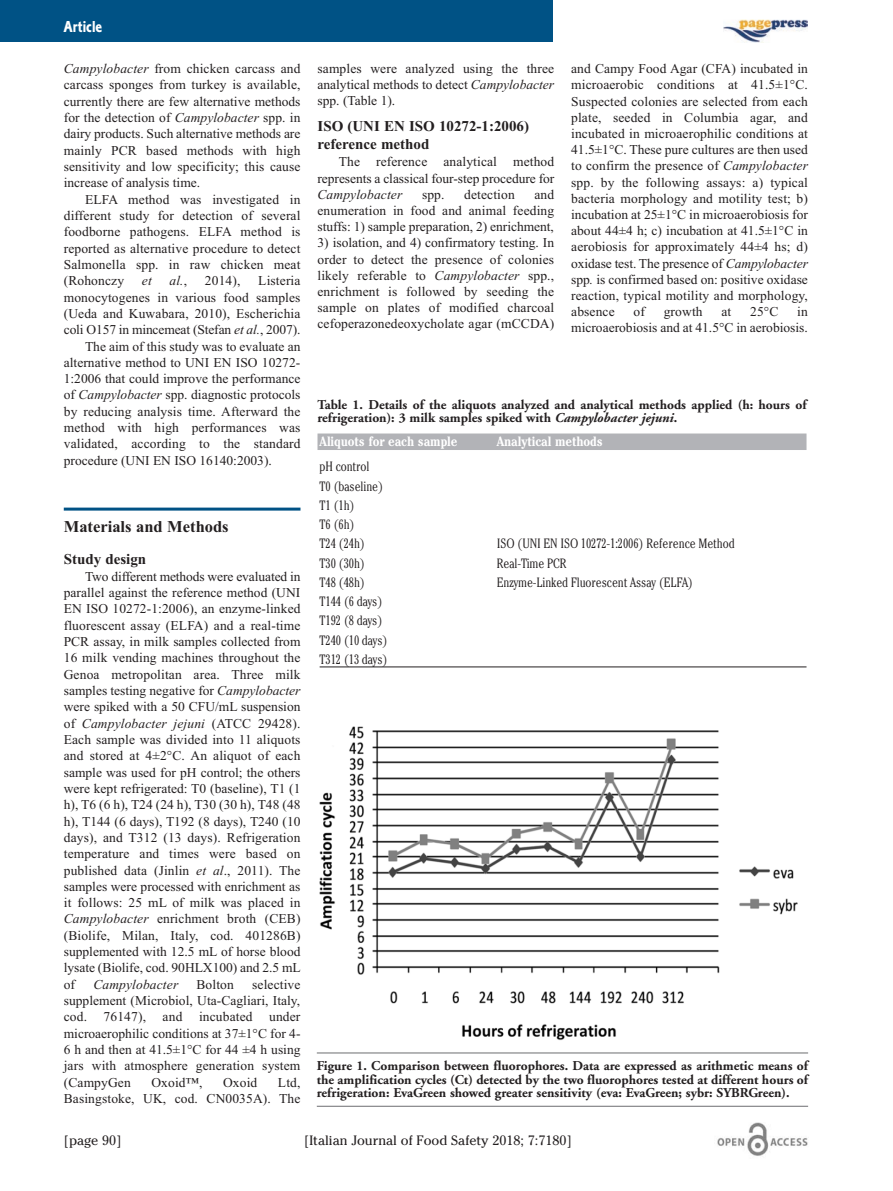
<style>
.page{position:relative;width:893px;height:1191px;background:#fff}
.page>*{position:absolute;margin:0;border:0;box-sizing:border-box;transform-origin:0 0}
.t1{font:700 16.5px "Times New Roman";color:#231f20}
.t2{font:16.5px "Corinthian Bold Condensed Plain";color:#fff}
.t3{font:700 15px/18px "Times New Roman";color:#231f20}
.t4{font:13.5px/16.4px "Times New Roman";letter-spacing:.01em;color:#231f20;text-align:justify}
.t5{font:700 13.5px/13.5px "Adobe Garamond";color:#231f20}
.t6{font:300 condensed 13.5px/19.2px "Cheltenham";letter-spacing:-.01em;color:#231f20}
.t7{font:13.5px "Cheltenham";color:#231f20}
.t8{font:13.5px "Times New Roman";letter-spacing:-.01em;color:#231f20}
.t9{font:700 condensed 13.5px "Cheltenham";letter-spacing:-.01em;color:#fff}
.t10{font:italic 13.5px "Times New Roman";letter-spacing:.01em;color:#231f20}
.s1{font-style:italic}
.s2{font-style:normal}
</style>
<div class="page">
<hr style="left:64px;top:507px;width:236px;height:3px;background:#005285">
<div style="left:0;top:0;width:553px;height:42px;background:#005285"></div>
<img style="left:717px;top:1123px;width:91px;height:33px">
<img style="left:723px;top:19px;width:84px;height:24px">
<div style="left:317px;top:433px;width:489px;height:17px;background:#b2b3b7"></div>
<hr style="left:320px;top:666px;width:486px;height:1px;background:#231f20">
<hr style="left:317px;top:1052px;width:491px;height:1px;background:#6c6d70">
<hr style="left:317px;top:1105px;width:491px;height:1px;background:#6c6d70">
<img style="left:319px;top:726px;width:479px;height:315px">
<p class="t2" style="left:63px;top:21px;width:40px">Article</p>
<p class="t4" style="left:64px;top:60px;width:238px"><span class="s1">Campylobacter</span> from chicken carcass and carcass sponges from turkey is available, currently there are few alternative methods for the detection of <span class="s1">Campylobacter</span> spp. in dairy products. Such alternative methods are mainly PCR based methods with high sensitivity and low specificity; this cause increase of analysis time.</p>
<p class="t4" style="left:64px;top:191px;width:238px;text-indent:21px">ELFA method was investigated in different study for detection of several foodborne pathogens. ELFA method is reported as alternative procedure to detect Salmonella spp. in raw chicken meat (Rohonczy</p>
<p class="t10" style="left:142px;top:273px;width:11px">et</p>
<p class="t10" style="left:170px;top:273px;width:19px">al.<span class="s2">,</span></p>
<p class="t4" style="left:205px;top:272px;width:37px">2014),</p>
<p class="t4" style="left:258px;top:272px;width:44px">Listeria</p>
<p class="t4" style="left:64px;top:289px;width:238px">monocytogenes in various food samples</p>
<p class="t4" style="left:64px;top:305px;width:238px">(Ueda and Kuwabara, 2010), Escherichia</p>
<p class="t8" style="left:64px;top:322px;width:238px">coli O157 in mincemeat (Stefan <span class="s1">et al.</span>, 2007).</p>
<p class="t4" style="left:85px;top:338px;width:217px">The aim of this study was to evaluate an</p>
<p class="t4" style="left:64px;top:354px;width:238px">alternative method to UNI EN ISO 10272-</p>
<p class="t4" style="left:64px;top:370px;width:238px">1:2006 that could improve the performance</p>
<p class="t4" style="left:64px;top:386px;width:238px">of <span class="s1">Campylobacter</span> spp. diagnostic protocols</p>
<p class="t4" style="left:64px;top:403px;width:238px">by reducing analysis time. Afterward the</p>
<p class="t4" style="left:64px;top:419px;width:238px">method with high performances was</p>
<p class="t4" style="left:64px;top:435px;width:238px">validated, according to the standard</p>
<p class="t4" style="left:64px;top:452px;width:210px">procedure (UNI EN ISO 16140:2003).</p>
<p class="t1" style="left:64px;top:516px;width:166px">Materials and Methods</p>
<p class="t3" style="left:64px;top:549px;width:84px">Study design</p>
<p class="t4" style="left:64px;top:568px;width:239px;text-indent:21px">Two different methods were evaluated in parallel against the reference method (UNI EN ISO 10272-1:2006), an enzyme-linked fluorescent assay (ELFA) and a real-time PCR assay, in milk samples collected from 16 milk vending machines throughout the Genoa metropolitan area. Three milk samples testing negative for <span class="s1">Campylobacter </span>were spiked with a 50 CFU/mL suspension of <span class="s1">Campylobacter jejuni</span> (ATCC 29428).<br>Each sample was divided into 11 aliquots and stored at 4±2°C. An aliquot of each sample was used for pH control; the others were kept refrigerated: T0 (baseline), T1 (1 h), T6 (6 h), T24 (24 h), T30 (30 h), T48 (48 h), T144 (6 days), T192 (8 days), T240 (10 days), and T312 (13 days). Refrigeration temperature and times were based on published data (Jinlin <span class="s1">et al</span>., 2011). The samples were processed with enrichment as it follows: 25 mL of milk was placed in <span class="s1">Campylobacter</span> enrichment broth (CEB) (Biolife, Milan, Italy, cod. 401286B) supplemented with 12.5 mL of horse blood lysate (Biolife, cod. 90HLX100) and 2.5 mL of</p>
<p class="t4" style="left:64px;top:976px;width:238px;text-indent:188px">selective supplement (Microbiol, Uta-Cagliari, Italy, cod. 76147), and incubated under microaerophilic conditions at 37±1°C for 4- 6 h and then at 41.5±1°C for 44 ±4 h using jars with atmosphere generation system (CampyGen</p>
<p class="t10" style="left:93px;top:976px;width:86px">Campylobacter</p>
<p class="t4" style="left:196px;top:976px;width:39px">Bolton</p>
<p class="t4" style="left:64px;top:1073px;width:238px;text-align:right">Ltd,<br>Basingstoke, UK, cod. CN0035A). The</p>
<p class="t4" style="left:151px;top:1073px;width:53px">Oxoid™,</p>
<p class="t4" style="left:223px;top:1073px;width:36px">Oxoid</p>
<p class="t4" style="left:317px;top:60px;width:238px">samples were analyzed using the three analytical methods to detect <span class="s1">Campylobacter </span>spp. (Table 1).</p>
<p class="t3" style="left:317px;top:117px;width:213px">ISO (UNI EN ISO 10272-1:2006) reference method</p>
<p class="t4" style="left:317px;top:153px;width:238px;text-align:right">The reference analytical method represents a classical four-step procedure for</p>
<p class="t10" style="left:317px;top:186px;width:86px">Campylobacter</p>
<p class="t4" style="left:422px;top:186px;width:24px">spp.</p>
<p class="t4" style="left:464px;top:186px;width:52px">detection</p>
<p class="t4" style="left:317px;top:186px;width:238px;text-indent:217px">and enumeration in food and animal feeding stuffs: 1) sample preparation, 2) enrichment,</p>
<p class="t4" style="left:317px;top:234px;width:238px">3) isolation, and 4) confirmatory testing. In order to detect the presence of colonies likely referable to <span class="s1">Campylobacter</span> spp., enrichment is followed by seeding the sample on plates of modified charcoal cefoperazonedeoxycholate agar (mCCDA)</p>
<p class="t4" style="left:571px;top:60px;width:238px">and Campy Food Agar (CFA) incubated in microaerobic conditions at 41.5±1°C.<br>Suspected colonies are selected from each plate, seeded in Columbia agar, and incubated in microaerophilic conditions at 41.5±1°C. These pure cultures are then used to confirm the presence of <span class="s1">Campylobacter </span>spp. by the following assays: a) typical bacteria morphology and motility test; b) incubation at 25±1°C in microaerobiosis for about 44±4 h; c) incubation at 41.5±1°C in aerobiosis for approximately 44±4 hs; d) oxidase test. The presence of <span class="s1">Campylobacter </span>spp<span class="s1">.</span> is confirmed based on: positive oxidase reaction, typical motility and morphology, absence</p>
<p class="t4" style="left:571px;top:303px;width:238px;text-align:right">in<br>microaerobiosis and at 41.5°C in aerobiosis.</p>
<p class="t4" style="left:634px;top:303px;width:13px">of</p>
<p class="t4" style="left:664px;top:303px;width:40px">growth</p>
<p class="t4" style="left:721px;top:303px;width:11px">at</p>
<p class="t4" style="left:750px;top:303px;width:30px">25°C</p>
<p class="t5" style="left:317px;top:399px;width:490px">Table 1. Details of the aliquots analyzed and analytical methods applied (h: hours of refrigeration): 3 milk samples spiked with <span class="s1">Campylobacter jejuni</span>.</p>
<p class="t9" style="left:320px;top:436px;width:140px">Aliquots for each sample</p>
<p class="t9" style="left:497px;top:436px;width:107px">Analytical methods</p>
<p class="t6" style="left:320px;top:458px;width:65px">pH control<br>T0 (baseline)<br>T1 (1h)<br>T6 (6h)<br>T24 (24h)</p>
<p class="t6" style="left:497px;top:535px;width:239px">ISO (UNI EN ISO 10272-1:2006) Reference Method</p>
<p class="t6" style="left:320px;top:555px;width:47px">T30 (30h)</p>
<p class="t6" style="left:497px;top:555px;width:71px">Real-Time PCR</p>
<p class="t6" style="left:320px;top:574px;width:47px">T48 (48h)</p>
<p class="t6" style="left:497px;top:574px;width:198px">Enzyme-Linked Fluorescent Assay (ELFA)</p>
<p class="t6" style="left:320px;top:593px;width:70px">T144 (6 days)<br>T192 (8 days)<br>T240 (10 days)<br>T312 (13 days)</p>
<p class="t5" style="left:317px;top:1060px;width:493px;text-align:justify">Figure 1. Comparison between fluorophores. Data are expressed as arithmetic means of the amplification cycles (Ct) detected by the two fluorophores tested at different hours of refrigeration: EvaGreen showed greater sensitivity (eva: EvaGreen; sybr: SYBRGreen).</p>
<p class="t7" style="left:64px;top:1132px;width:59px">[page 90]</p>
<p class="t7" style="left:304px;top:1132px;width:269px">[Italian Journal of Food Safety 2018; 7:7180]</p>
</div>
